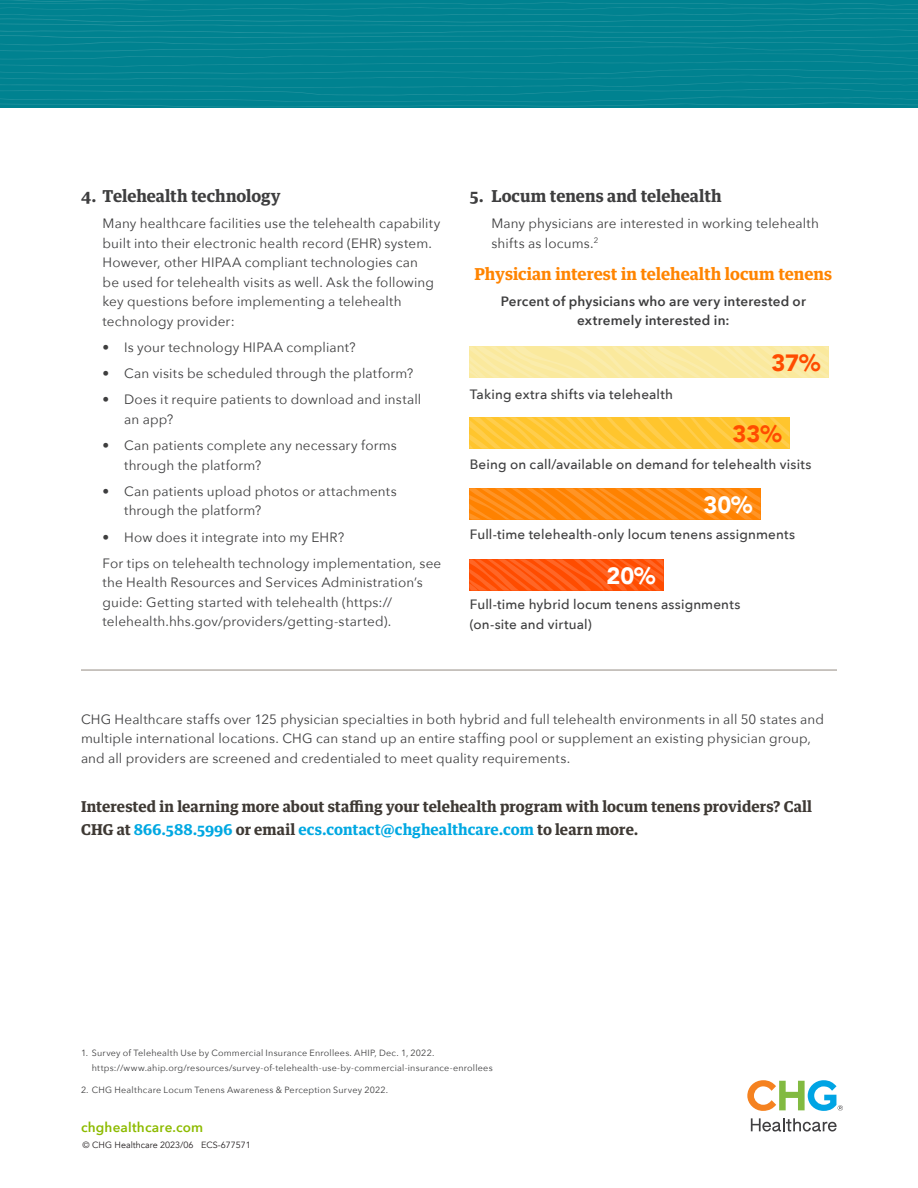
<style>
.page{position:relative;width:918px;height:1188px;background:#fff}
.page>*{position:absolute;margin:0;border:0;box-sizing:border-box;transform-origin:0 0}
.t1{font:900 23.55px "Avenir";color:#ff4c00}
.t2{font:900 23.55px "Avenir";color:#fff}
.t3{font:700 16.5px "Guardian Text Egyp";letter-spacing:-.005em;color:#3e3e3f}
.Bodycopy{font:700 16.5px "Guardian Text Egyp";color:#ff8400}
.CHG_Subhead{font:700 15px/22.5px "Guardian Text Egyp";letter-spacing:.005em;color:#3e3934}
.Bodycopy-2{font:13.5px/19.5px "Avenir Next";letter-spacing:.01em;color:#3e3e3f}
.Bodycopy-3{font:500 13.5px/19.5px "Avenir Next";letter-spacing:.01em;color:#3e3e3f}
.Bodycopy-4{font:600 13.5px/19.5px "Avenir Next";letter-spacing:.015em;color:#3e3e3f;text-align:center}
.t4{font:600 13.5px "Avenir Next";letter-spacing:.015em;color:#8dbb00}
.Bodycopy-5{font:9px/15px "Avenir Next";letter-spacing:.025em;color:#3e3e3f}
.t5{font:9px "Avenir";color:#231f20}
.s1{color:#00a8e2}
</style>
<div class="page">
<svg style="left:751px;top:1118px;width:86px;height:14px"></svg>
<svg style="left:747px;top:1080px;width:96px;height:31px"></svg>
<svg style="left:0;top:0;width:918px;height:107px;background:#038391"></svg>
<hr style="left:81px;top:670px;width:756px;height:1px;background:#958b82">
<svg style="left:469px;top:346px;width:359px;height:245px"></svg>
<h2 class="t3" style="left:81px;top:182px;width:201px">4. Telehealth technology</h2>
<p class="Bodycopy-2" style="left:103px;top:213px;width:339px">Many healthcare facilities use the telehealth capability built into their electronic health record (EHR) system.<br>However, other HIPAA compliant technologies can<br>be used for telehealth visits as well. Ask the following key questions before implementing a telehealth technology provider:</p>
<p class="Bodycopy-2" style="left:103px;top:337px;width:255px">• Is your technology HIPAA compliant?</p>
<p class="Bodycopy-2" style="left:103px;top:363px;width:312px">• Can visits be scheduled through the platform?</p>
<p class="Bodycopy-2" style="left:124px;top:389px;width:299px;text-indent:-22px">• Does it require patients to download and install an app?</p>
<p class="Bodycopy-2" style="left:124px;top:435px;width:274px;text-indent:-22px">• Can patients complete any necessary forms through the platform?</p>
<p class="Bodycopy-2" style="left:124px;top:481px;width:274px;text-indent:-22px">• Can patients upload photos or attachments through the platform?</p>
<p class="Bodycopy-2" style="left:103px;top:527px;width:243px">• How does it integrate into my EHR?</p>
<p class="Bodycopy-2" style="left:103px;top:553px;width:340px">For tips on telehealth technology implementation, see the Health Resources and Services Administration’s guide: Getting started with telehealth (https:// telehealth.hhs.gov/providers/getting-started).</p>
<h2 class="t3" style="left:470px;top:182px;width:253px">5. Locum tenens and telehealth</h2>
<p class="Bodycopy-2" style="left:491px;top:213px;width:329px">Many physicians are interested in working telehealth shifts as locums.<sup>2</sup></p>
<p class="Bodycopy" style="left:475px;top:261px;width:359px">Physician interest in telehealth locum tenens</p>
<p class="Bodycopy-4" style="left:501px;top:291px;width:307px">Percent of physicians who are very interested or extremely interested in:</p>
<p class="Bodycopy-3" style="left:470px;top:384px;width:205px">Taking extra shifts via telehealth</p>
<h1 class="t1" style="left:771px;top:342px;width:51px">37%</h1>
<h1 class="t1" style="left:733px;top:414px;width:51px">33%</h1>
<p class="Bodycopy-3" style="left:470px;top:454px;width:343px">Being on call/available on demand for telehealth visits</p>
<h1 class="t2" style="left:703px;top:485px;width:51px">30%</h1>
<p class="Bodycopy-3" style="left:470px;top:524px;width:327px">Full-time telehealth-only locum tenens assignments</p>
<h1 class="t2" style="left:606px;top:556px;width:51px">20%</h1>
<p class="Bodycopy-3" style="left:470px;top:594px;width:272px">Full-time hybrid locum tenens assignments (on-site and virtual)</p>
<p class="Bodycopy-2" style="left:81px;top:709px;width:745px">CHG Healthcare staffs over 125 physician specialties in both hybrid and full telehealth environments in all 50 states and multiple international locations. CHG can stand up an entire staffing pool or supplement an existing physician group, and all providers are screened and credentialed to meet quality requirements.</p>
<p class="CHG_Subhead" style="left:81px;top:794px;width:733px">Interested in learning more about staffing your telehealth program with locum tenens providers? Call<br>CHG at <span class="s1">866.588.5996</span> or email <span class="s1">ecs.contact@chghealthcare.com</span> to learn more.</p>
<p class="Bodycopy-5" style="left:92px;top:1045px;width:402px;text-indent:-11px">1. Survey of Telehealth Use by Commercial Insurance Enrollees. AHIP, Dec. 1, 2022. https://www.ahip.org/resources/survey-of-telehealth-use-by-commercial-insurance-enrollees</p>
<p class="Bodycopy-5" style="left:81px;top:1082px;width:309px">2. CHG Healthcare Locum Tenens Awareness &amp; Perception Survey 2022.</p>
<p class="t4" style="left:81px;top:1116px;width:124px">chghealthcare.com</p>
<p class="t5" style="left:82px;top:1140px;width:170px">© CHG Healthcare 2023/06 ECS-677571</p>
</div>
